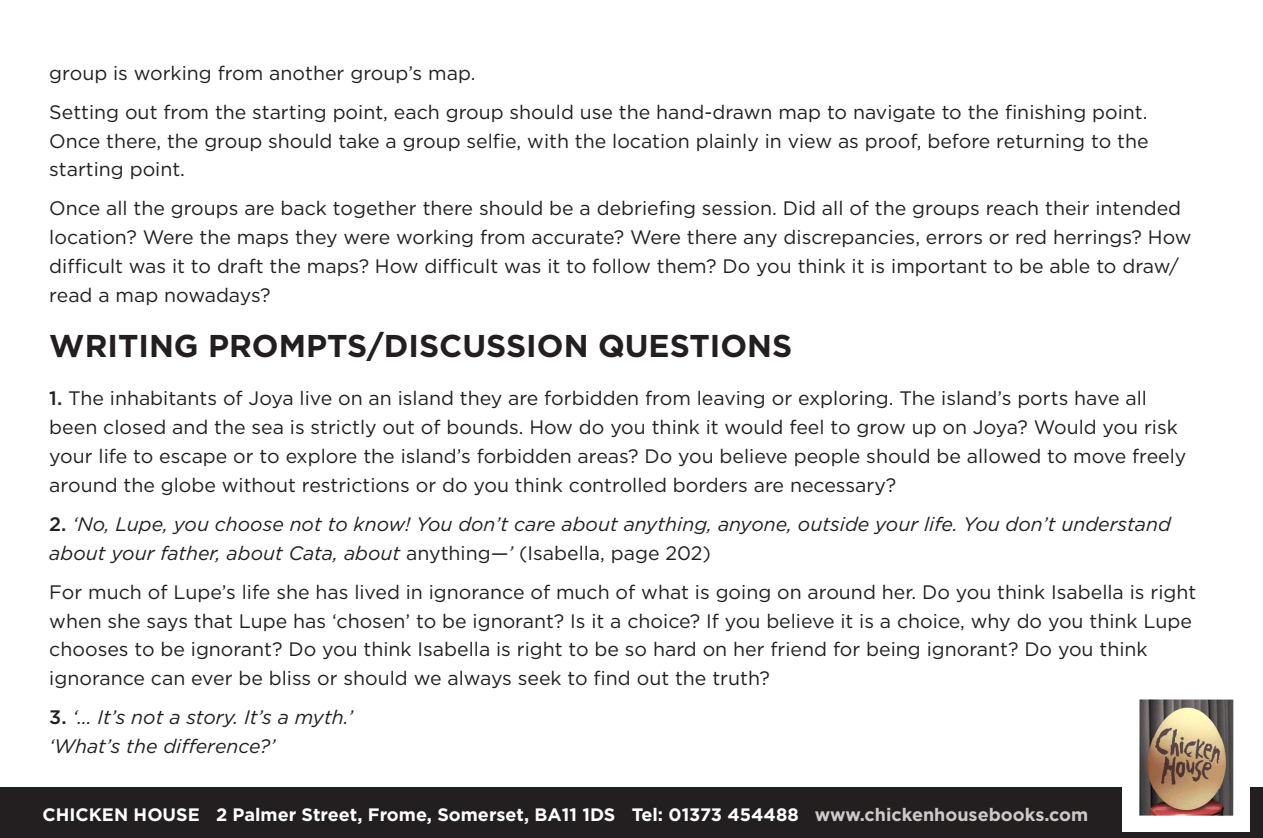
<style>
.page{position:relative;width:1263px;height:838px;background:#fff}
.page>*{position:absolute;margin:0;border:0;box-sizing:border-box;transform-origin:0 0}
.t1{font:700 31.5px "Gotham";color:#231f20}
.t2{font:19.5px/28.8px "Gotham";color:#231f20}
.t3{font:italic 19.5px/28.8px "Gotham";color:#231f20}
.t4{font:700 18px "Gotham";color:#fff}
.s1{font-weight:500}
.s2{font-weight:500;font-style:normal}
.s3{font-style:normal}
.s4{color:#cdc9c8}
</style>
<div class="page">
<div style="left:0;top:787px;width:1263px;height:51px;background:#231f20"></div>
<img style="left:1122px;top:699px;width:127px;height:132px">
<p class="t2" style="left:49px;top:58px;width:428px">group is working from another group’s map.</p>
<p class="t2" style="left:49px;top:97px;width:1101px;text-align:justify">Setting out from the starting point, each group should use the hand-drawn map to navigate to the finishing point.<br>Once there, the group should take a group selfie, with the location plainly in view as proof, before returning to the starting point.</p>
<p class="t2" style="left:49px;top:194px;width:1144px">Once all the groups are back together there should be a debriefing session. Did all of the groups reach their intended location? Were the maps they were working from accurate? Were there any discrepancies, errors or red herrings? How difficult was it to draft the maps? How difficult was it to follow them? Do you think it is important to be able to draw/ read a map nowadays?</p>
<p class="t1" style="left:49px;top:325px;width:744px">WRITING PROMPTS/DISCUSSION QUESTIONS</p>
<p class="t2" style="left:49px;top:384px;width:1138px"><span class="s1">1.</span> The inhabitants of Joya live on an island they are forbidden from leaving or exploring. The island’s ports have all been closed and the sea is strictly out of bounds. How do you think it would feel to grow up on Joya? Would you risk your life to escape or to explore the island’s forbidden areas? Do you believe people should be allowed to move freely around the globe without restrictions or do you think controlled borders are necessary?</p>
<p class="t3" style="left:49px;top:509px;width:1123px"><span class="s2">2.</span> ‘No, Lupe, you choose not to know! You don’t care about anything, anyone, outside your life. You don’t understand about your father, about Cata, about <span class="s3">anything</span>—’ <span class="s3">(Isabella, page 202)</span></p>
<p class="t2" style="left:49px;top:577px;width:1148px">For much of Lupe’s life she has lived in ignorance of much of what is going on around her. Do you think Isabella is right when she says that Lupe has ‘chosen’ to be ignorant? Is it a choice? If you believe it is a choice, why do you think Lupe chooses to be ignorant? Do you think Isabella is right to be so hard on her friend for being ignorant? Do you think ignorance can ever be bliss or should we always seek to find out the truth?</p>
<p class="t3" style="left:49px;top:702px;width:305px"><span class="s2">3.</span> ‘… It’s not a story. It’s a myth.’</p>
<p class="t3" style="left:49px;top:731px;width:227px">‘What’s the difference?’</p>
<p class="t4" style="left:43px;top:802px;width:1047px">CHICKEN HOUSE 2 Palmer Street, Frome, Somerset, BA11 1DS Tel: 01373 454488 <span class="s4">www.chickenhousebooks.com</span></p>
</div>
